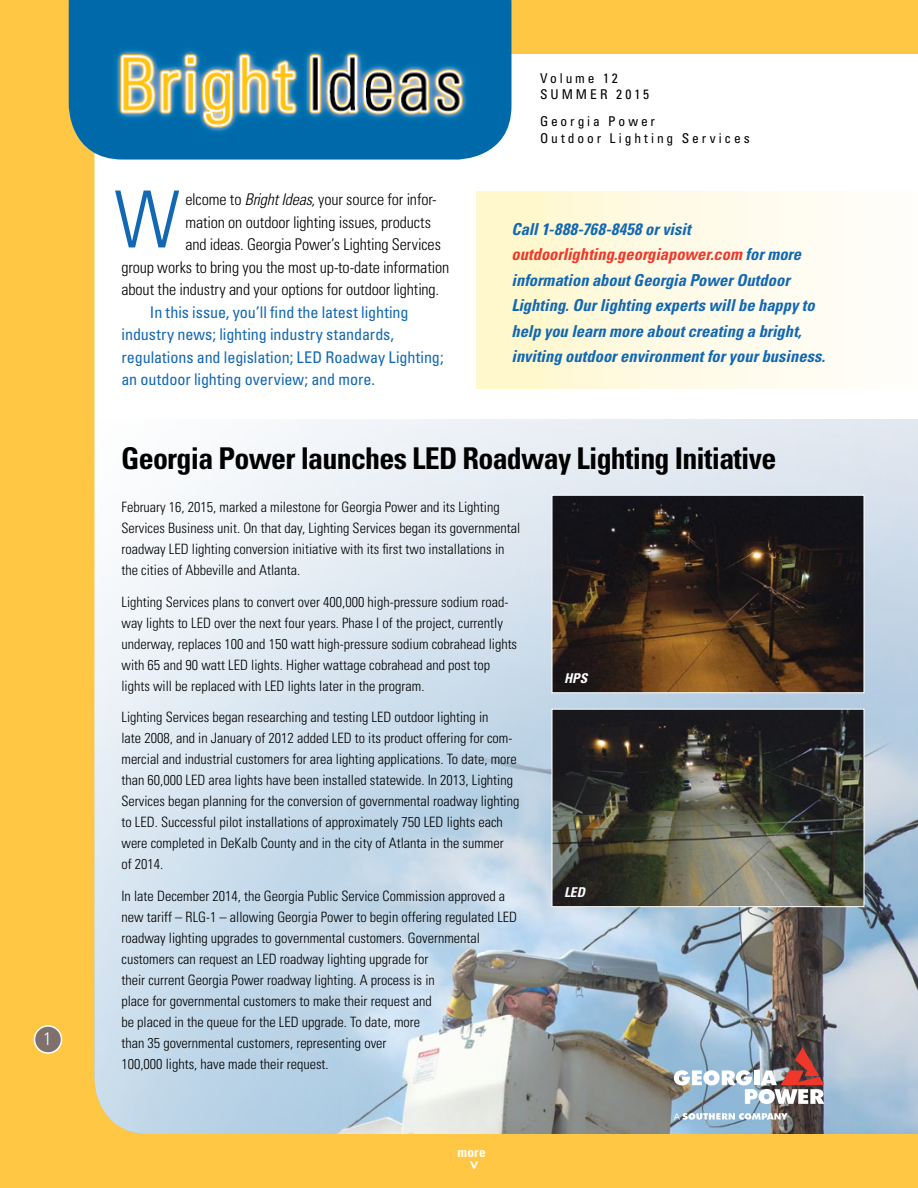
<style>
.page{position:relative;width:918px;height:1188px;background:#ffc743}
.page>*{position:absolute;margin:0;border:0;box-sizing:border-box;transform-origin:0 0}
.t1{font:300 condensed 78.9px "Univers";color:#1268b3}
.t2{font:700 condensed 30px "Univers";letter-spacing:-.025em;color:#000}
.t3{font:300 condensed 18px "Univers";color:#fff}
.t4{font:italic 700 condensed 16.5px/25.5px "Univers";color:#1268b3}
.t5{font:300 condensed 16.2px "Univers";letter-spacing:-.005em;color:#000}
.t6{font:condensed 16.2px/22.5px "Univers";letter-spacing:-.005em;color:#1268b3}
.t7{font:900 15px "Univers";color:#fff}
.t8{font:300 condensed 14.25px/21px "Univers";color:#000}
.t9{font:condensed 13.5px/16.5px "Univers";letter-spacing:.215em;color:#000}
.t10{font:italic 700 condensed 13.5px "Univers";color:#fff}
.t11{font:700 condensed 13.5px "Univers";color:#fff}
.s1{font-style:italic}
.s2{color:#ef3829}
</style>
<div class="page">
<div style="left:94px;top:54px;width:824px;height:365px;background:#fff"></div>
<div style="left:477px;top:192px;width:441px;height:197px;background:linear-gradient(to right,#fff7cc,#fffdfe)"></div>
<img style="left:69px;top:0;width:443px;height:160px">
<img style="left:94px;top:419px;width:824px;height:715px">
<div style="left:34px;top:1026px;width:28px;height:27px;background:#7d706d;border-radius:50%"></div>
<div style="left:34px;top:1025px;width:28px;height:29px;border:2px solid #fff;border-radius:50%"></div>
<img style="left:553px;top:497px;width:310px;height:194px">
<div style="left:551px;top:495px;width:314px;height:198px;border:1px solid #fff"></div>
<img style="left:553px;top:711px;width:310px;height:194px">
<div style="left:551px;top:709px;width:314px;height:198px;border:1px solid #fff"></div>
<svg style="left:94px;top:1080px;width:76px;height:54px;background:#ccd6d0"></svg>
<img style="left:674px;top:1047px;width:151px;height:57px">
<svg style="left:674px;top:1113px;width:114px;height:7px"></svg>
<p class="t3" style="left:44px;top:1027px;width:9px">1</p>
<h1 class="t1" style="left:114px;top:172px;width:67px">W</h1>
<p class="t5" style="left:185px;top:190px;width:253px">elcome to <span class="s1">Bright Ideas,</span> your source for infor-</p>
<p class="t5" style="left:185px;top:212px;width:247px">mation on outdoor lighting issues, products</p>
<p class="t5" style="left:185px;top:235px;width:257px">and ideas. Georgia Power’s Lighting Services</p>
<p class="t5" style="left:121px;top:257px;width:329px">group works to bring you the most up-to-date information</p>
<p class="t5" style="left:121px;top:280px;width:319px">about the industry and your options for outdoor lighting.</p>
<p class="t6" style="left:121px;top:300px;width:324px;text-indent:28px">In this issue, you’ll find the latest lighting industry news; lighting industry standards, regulations and legislation; LED Roadway Lighting; an outdoor lighting overview; and more.</p>
<p class="t9" style="left:540px;top:69px;width:111px">Volume 12<br>SUMMER 2015</p>
<p class="t9" style="left:540px;top:113px;width:211px">Georgia Power<br>Outdoor Lighting Services</p>
<p class="t4" style="left:512px;top:216px;width:315px">Call 1-888-768-8458 or visit <span class="s2">outdoorlighting.georgiapower.com</span> for more information about Georgia Power Outdoor Lighting. Our lighting experts will be happy to help you learn more about creating a bright, inviting outdoor environment for your business.</p>
<h2 class="t2" style="left:121px;top:440px;width:657px">Georgia Power launches LED Roadway Lighting Initiative</h2>
<p class="t8" style="left:122px;top:496px;width:400px">February 16, 2015, marked a milestone for Georgia Power and its Lighting Services Business unit. On that day, Lighting Services began its governmental roadway LED lighting conversion initiative with its first two installations in the cities of Abbeville and Atlanta.</p>
<p class="t8" style="left:122px;top:591px;width:397px">Lighting Services plans to convert over 400,000 high-pressure sodium road&shy;way lights to LED over the next four years. Phase I of the project, currently underway, replaces 100 and 150 watt high-pressure sodium cobrahead lights with 65 and 90 watt LED lights. Higher wattage cobrahead and post top lights will be replaced with LED lights later in the program.</p>
<p class="t8" style="left:122px;top:706px;width:399px">Lighting Services began researching and testing LED outdoor lighting in<br>late 2008, and in January of 2012 added LED to its product offering for com&shy;mercial and industrial customers for area lighting applications. To date, more than 60,000 LED area lights have been installed statewide. In 2013, Lighting Services began planning for the conversion of governmental roadway lighting to LED. Successful pilot installations of approximately 750 LED lights each were completed in DeKalb County and in the city of Atlanta in the summer<br>of 2014.</p>
<p class="t8" style="left:122px;top:885px;width:397px">In late December 2014, the Georgia Public Service Commission approved a new tariff – RLG-1 – allowing Georgia Power to begin offering regulated LED roadway lighting upgrades to governmental customers. Governmental customers can request an LED roadway lighting upgrade for<br>their current Georgia Power roadway lighting. A process is in<br>place for governmental customers to make their request and<br>be placed in the queue for the LED upgrade. To date, more<br>than 35 governmental customers, representing over<br>100,000 lights, have made their request.</p>
<p class="t11" style="left:457px;top:1144px;width:30px">more</p>
<p class="t7" style="left:485px;top:1160px;width:11px;rotate:90deg">&gt;</p>
<p class="t10" style="left:564px;top:670px;width:25px">HPS</p>
<p class="t10" style="left:564px;top:884px;width:22px">LED</p>
</div>
